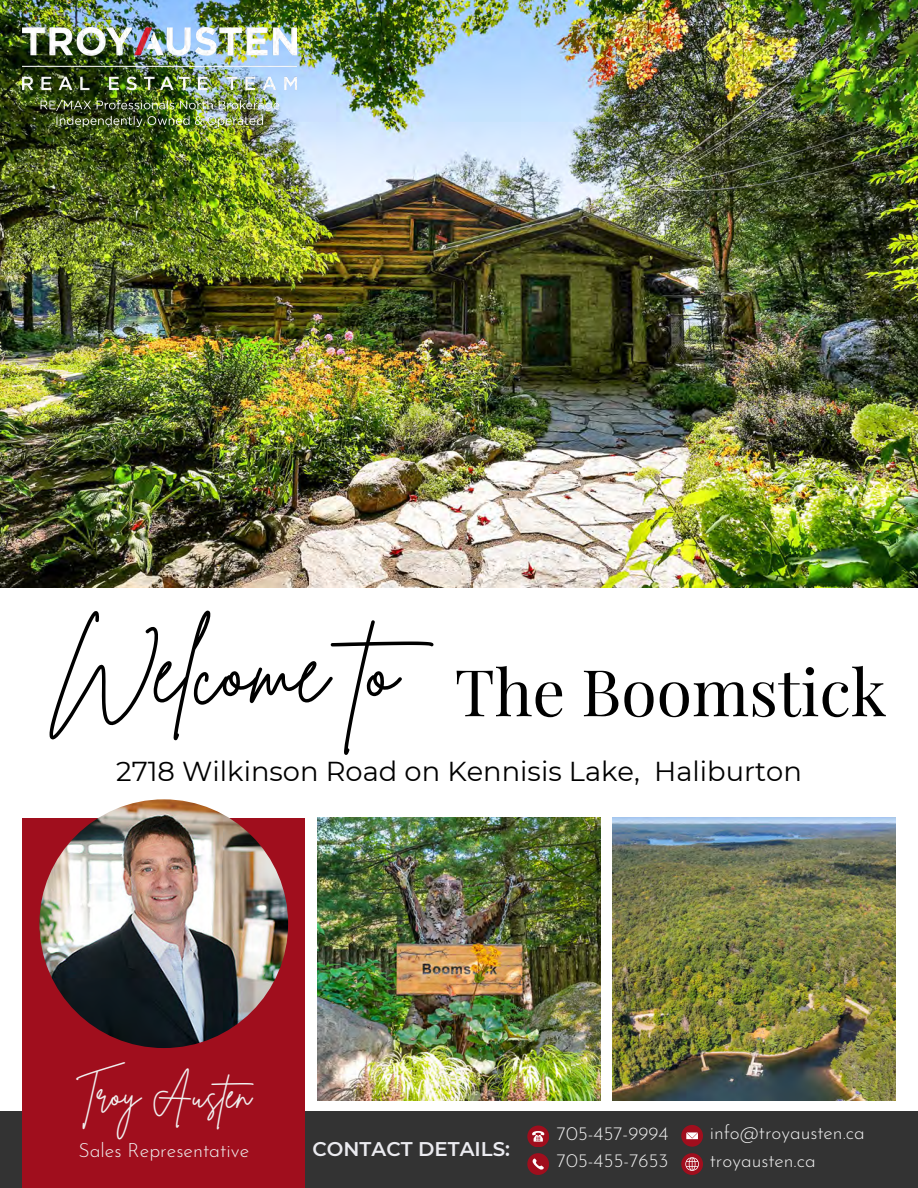
<style>
.page{position:relative;width:918px;height:1188px;background:#fff}
.page>*{position:absolute;margin:0;border:0;box-sizing:border-box;transform-origin:0 0}
.t1{font:91.65px "Brittany Signature";color:#000}
.t2{font:64.35px "Playfair Display";color:#000}
.t3{font:37.5px "Brittany Signature";color:#f0f0f0}
.t4{font:27.3px "Montserrat";color:#000}
.t5{font:600 19.8px "Montserrat";color:#ebebf0}
.t6{font:300 19.5px "Josefin Sans";color:#f0f0f0}
.t7{font:300 19.05px "Josefin Sans";color:#f0f0f0}
</style>
<div class="page">
<img style="left:0;top:0;width:918px;height:587px">
<img style="left:22px;top:28px;width:275px;height:99px">
<img style="left:613px;top:818px;width:283px;height:283px">
<img style="left:318px;top:818px;width:283px;height:283px">
<div style="left:0;top:1112px;width:918px;height:76px;background:#333"></div>
<div style="left:22px;top:818px;width:283px;height:370px;background:#a00e1d"></div>
<img style="left:39px;top:799px;width:249px;height:249px;border-radius:50%">
<svg style="left:527px;top:1153px;width:22px;height:22px"></svg>
<div style="left:527px;top:1126px;width:22px;height:21px;background:#a00e1d;border-radius:50%"></div>
<svg style="left:532px;top:1131px;width:12px;height:11px"></svg>
<div style="left:681px;top:1125px;width:22px;height:21px;background:#a00e1d;border-radius:50%"></div>
<svg style="left:686px;top:1132px;width:12px;height:7px"></svg>
<svg style="left:681px;top:1153px;width:22px;height:22px"></svg>
<h2 class="t1" style="left:50px;top:611px;width:410px">Welcome to</h2>
<h4 class="t2" style="left:455px;top:647px;width:433px">The Boomstick</h4>
<h1 class="t4" style="left:116px;top:754px;width:687px">2718 Wilkinson Road on Kennisis Lake, Haliburton</h1>
<h5 class="t3" style="left:76px;top:1070px;width:189px">Troy Austen</h5>
<p class="t6" style="left:78px;top:1142px;width:172px">Sales Representative</p>
<p class="t5" style="left:313px;top:1136px;width:199px">CONTACT DETAILS:</p>
<p class="t7" style="left:557px;top:1125px;width:113px">705-457-9994</p>
<p class="t7" style="left:710px;top:1125px;width:157px">info@troyausten.ca</p>
<p class="t7" style="left:710px;top:1153px;width:107px">troyausten.ca</p>
<p class="t7" style="left:557px;top:1153px;width:113px">705-455-7653</p>
</div>
